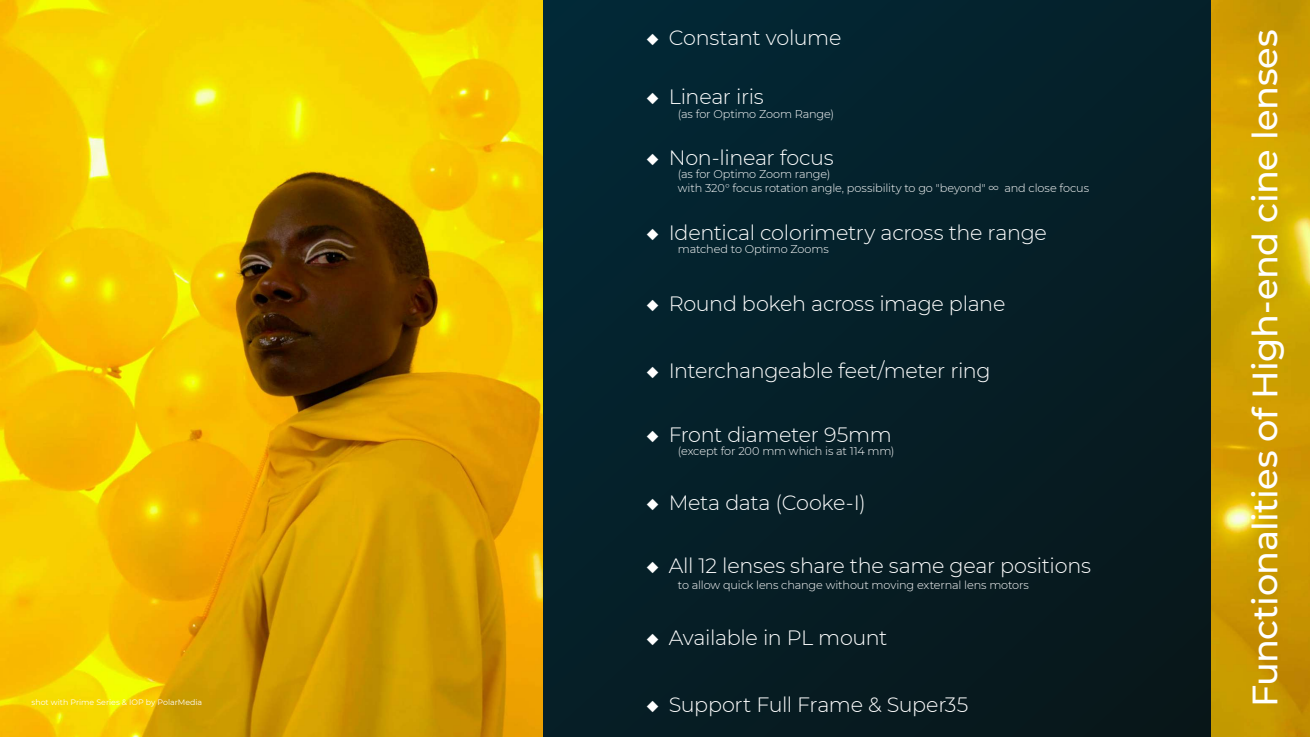
<style>
.page{position:relative;width:1310px;height:737px;background:#fff}
.page>*{position:absolute;margin:0;border:0;box-sizing:border-box;transform-origin:0 0}
.t1{font:500 35.18px "Montserrat";letter-spacing:-.015em;color:#fff}
.t2{font:300 20.74px "Montserrat";letter-spacing:-.015em;color:#fff}
.t3{font:300 11.29px/14.1px "Montserrat";letter-spacing:-.01em;color:#fff}
.t4{font:7.88px "Montserrat";color:#fff}
</style>
<div class="page">
<img style="left:0;top:0;width:1310px;height:737px">
<div style="left:543px;top:0;width:667px;height:737px;background:#052028"></div>
<p class="t4" style="left:32px;top:699px;width:172px">shot with Prime Series &amp; IOP by PolarMedia</p>
<p class="t2" style="left:646px;top:24px;width:196px">◆ Constant volume</p>
<p class="t2" style="left:646px;top:83px;width:119px">◆ Linear iris</p>
<p class="t3" style="left:678px;top:107px;width:158px">(as for Optimo Zoom Range)</p>
<p class="t2" style="left:646px;top:143px;width:189px">◆ Non-linear focus</p>
<p class="t3" style="left:678px;top:167px;width:413px">(as for Optimo Zoom range)<br>with 320° focus rotation angle, possibility to go "beyond" ∞ and close focus</p>
<p class="t2" style="left:646px;top:219px;width:402px">◆ Identical colorimetry across the range</p>
<p class="t3" style="left:678px;top:242px;width:152px">matched to Optimo Zooms</p>
<p class="t2" style="left:646px;top:289px;width:360px">◆ Round bokeh across image plane</p>
<p class="t2" style="left:646px;top:356px;width:346px">◆ Interchangeable feet/meter ring</p>
<p class="t2" style="left:646px;top:420px;width:247px">◆ Front diameter 95mm</p>
<p class="t3" style="left:678px;top:444px;width:218px">(except for 200 mm which is at 114 mm)</p>
<p class="t2" style="left:646px;top:489px;width:221px">◆ Meta data (Cooke-I)</p>
<p class="t2" style="left:646px;top:552px;width:446px">◆ All 12 lenses share the same gear positions</p>
<p class="t3" style="left:678px;top:578px;width:353px">to allow quick lens change without moving external lens motors</p>
<p class="t2" style="left:646px;top:623px;width:243px">◆ Available in PL mount</p>
<p class="t2" style="left:646px;top:690px;width:323px">◆ Support Full Frame &amp; Super35</p>
<h1 class="t1" style="left:1250px;top:707px;width:679px;rotate:-90deg">Functionalities of High-end cine lenses</h1>
</div>
